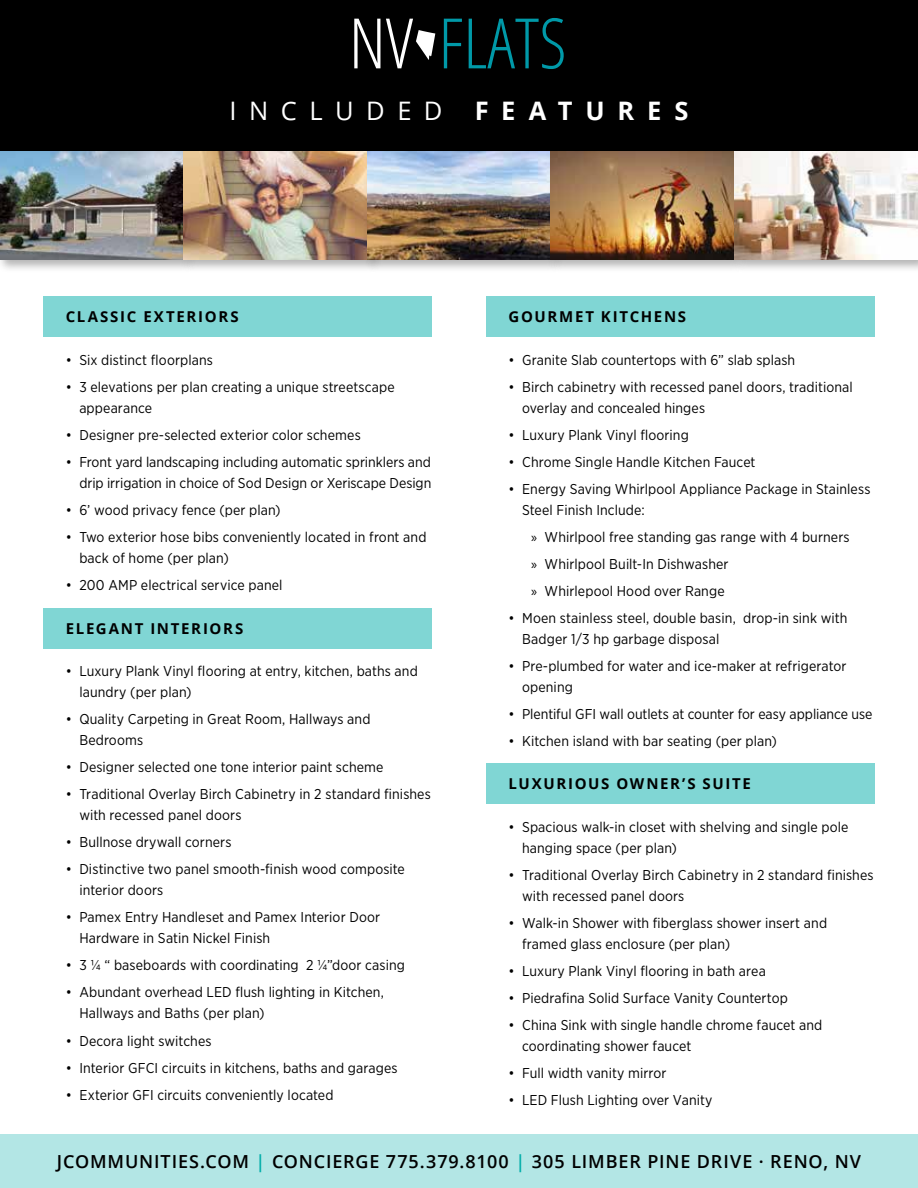
<style>
.page{position:relative;width:918px;height:1188px;background:#fff}
.page>*{position:absolute;margin:0;border:0;box-sizing:border-box;transform-origin:0 0}
.t1{font:25.5px "Open Sans";letter-spacing:.495em;color:#fff}
.t2{font:700 25.5px "Open Sans";letter-spacing:.505em;color:#fff}
.t3{font:600 18px "Open Sans";letter-spacing:.05em;color:#000}
.t4{font:700 15px "Open Sans";letter-spacing:.115em;color:#000101}
.t5{font:14.25px/21px "Gotham Narrow";letter-spacing:.005em;color:#000}
.s1{font-family:"Myriad Pro"}
.s2{color:#00ada9}
</style>
<div class="page">
<div style="left:0;top:1134px;width:918px;height:54px;background:#b3e6e5"></div>
<div style="left:0;top:0;width:918px;height:260px;background:#000"></div>
<div style="left:43px;top:608px;width:389px;height:40px;background:#80d6d4"></div>
<div style="left:43px;top:296px;width:389px;height:41px;background:#80d6d4"></div>
<div style="left:486px;top:296px;width:389px;height:41px;background:#80d6d4"></div>
<div style="left:486px;top:763px;width:389px;height:40px;background:#80d6d4"></div>
<div style="left:0;top:148px;width:197px;height:125px;background:#000;opacity:.3"></div>
<img style="left:0;top:152px;width:180px;height:108px">
<div style="left:180px;top:148px;width:203px;height:125px;background:#000;opacity:.3"></div>
<div style="left:364px;top:148px;width:200px;height:125px;background:#000;opacity:.3"></div>
<img style="left:367px;top:152px;width:180px;height:108px">
<div style="left:547px;top:148px;width:201px;height:125px;background:#000;opacity:.3"></div>
<div style="left:731px;top:148px;width:187px;height:125px;background:#000;opacity:.3"></div>
<svg style="left:354px;top:19px;width:26px;height:49px"></svg>
<svg style="left:444px;top:19px;width:18px;height:49px"></svg>
<svg style="left:469px;top:18px;width:95px;height:51px"></svg>
<svg style="left:386px;top:19px;width:49px;height:49px"></svg>
<h1 class="t1" style="left:229px;top:93px;width:215px">INCLUDED</h1>
<h1 class="t2" style="left:475px;top:93px;width:215px">FEATURES</h1>
<p class="t4" style="left:66px;top:306px;width:174px">CLASSIC EXTERIORS</p>
<p class="t5" style="left:66px;top:349px;width:149px">• Six distinct floorplans</p>
<p class="t5" style="left:79px;top:376px;width:317px;text-indent:-13px">• 3 elevations per plan creating a unique streetscape appearance</p>
<p class="t5" style="left:66px;top:424px;width:296px">• Designer pre-selected exterior color schemes</p>
<p class="t5" style="left:66px;top:451px;width:367px;text-align:right">• Front yard landscaping including automatic sprinklers and drip irrigation in choice of Sod Design or Xeriscape Design</p>
<p class="t5" style="left:66px;top:499px;width:216px">• 6’ wood privacy fence (per plan)</p>
<p class="t5" style="left:79px;top:526px;width:349px;text-indent:-13px">• Two exterior hose bibs conveniently located in front and back of home (per plan)</p>
<p class="t5" style="left:66px;top:574px;width:218px">• 200 AMP electrical service panel</p>
<p class="t4" style="left:66px;top:618px;width:179px">ELEGANT INTERIORS</p>
<p class="t5" style="left:79px;top:661px;width:340px;text-indent:-13px">• Luxury Plank Vinyl flooring at entry, kitchen, baths and laundry (per plan)</p>
<p class="t5" style="left:79px;top:709px;width:293px;text-indent:-13px">• Quality Carpeting in Great Room, Hallways and<br>Bedrooms</p>
<p class="t5" style="left:66px;top:757px;width:319px">• Designer selected one tone interior paint scheme</p>
<p class="t5" style="left:79px;top:784px;width:353px;text-indent:-13px">• Traditional Overlay Birch Cabinetry in 2 standard finishes with recessed panel doors</p>
<p class="t5" style="left:66px;top:832px;width:167px">• Bullnose drywall corners</p>
<p class="t5" style="left:79px;top:859px;width:327px;text-indent:-13px">• Distinctive two panel smooth-finish wood composite interior doors</p>
<p class="t5" style="left:79px;top:907px;width:302px;text-indent:-13px">• Pamex Entry Handleset and Pamex Interior Door<br>Hardware in Satin Nickel Finish</p>
<p class="t5" style="left:66px;top:955px;width:341px">• 3 ¼ “ baseboards with coordinating 2 ¼”door casing</p>
<p class="t5" style="left:79px;top:982px;width:306px;text-indent:-13px">• Abundant overhead LED flush lighting in Kitchen,<br>Hallways and Baths (per plan)</p>
<p class="t5" style="left:66px;top:1030px;width:147px">• Decora light switches</p>
<p class="t5" style="left:66px;top:1057px;width:333px">• Interior GFCI circuits in kitchens, baths and garages</p>
<p class="t5" style="left:66px;top:1084px;width:269px">• Exterior GFI circuits conveniently located</p>
<p class="t4" style="left:509px;top:306px;width:179px">GOURMET KITCHENS</p>
<p class="t5" style="left:509px;top:349px;width:288px">• Granite Slab countertops with 6” slab splash</p>
<p class="t5" style="left:522px;top:376px;width:332px;text-indent:-13px">• Birch cabinetry with recessed panel doors, traditional overlay and concealed hinges</p>
<p class="t5" style="left:509px;top:424px;width:182px">• Luxury Plank Vinyl flooring</p>
<p class="t5" style="left:509px;top:451px;width:248px">• Chrome Single Handle Kitchen Faucet</p>
<p class="t5" style="left:522px;top:478px;width:350px;text-indent:-13px">• Energy Saving Whirlpool Appliance Package in Stainless<br>Steel Finish Include:</p>
<p class="t5" style="left:531px;top:523px;width:320px;line-height:27px"><span class="s1">»</span> Whirlpool free standing gas range with 4 burners <span class="s1">»</span> Whirlpool Built-In Dishwasher<br><span class="s1">»</span> Whirlepool Hood over Range</p>
<p class="t5" style="left:522px;top:607px;width:327px;text-indent:-13px">• Moen stainless steel, double basin, drop-in sink with<br>Badger 1/3 hp garbage disposal</p>
<p class="t5" style="left:522px;top:655px;width:326px;text-indent:-13px">• Pre-plumbed for water and ice-maker at refrigerator opening</p>
<p class="t5" style="left:509px;top:703px;width:365px">• Plentiful GFI wall outlets at counter for easy appliance use</p>
<p class="t5" style="left:509px;top:730px;width:270px">• Kitchen island with bar seating (per plan)</p>
<p class="t4" style="left:509px;top:773px;width:244px">LUXURIOUS OWNER’S SUITE</p>
<p class="t5" style="left:522px;top:816px;width:328px;text-indent:-13px">• Spacious walk-in closet with shelving and single pole hanging space (per plan)</p>
<p class="t5" style="left:522px;top:864px;width:353px;text-indent:-13px">• Traditional Overlay Birch Cabinetry in 2 standard finishes with recessed panel doors</p>
<p class="t5" style="left:522px;top:912px;width:307px;text-indent:-13px">• Walk-in Shower with fiberglass shower insert and framed glass enclosure (per plan)</p>
<p class="t5" style="left:509px;top:960px;width:259px">• Luxury Plank Vinyl flooring in bath area</p>
<p class="t5" style="left:509px;top:987px;width:281px">• Piedrafina Solid Surface Vanity Countertop</p>
<p class="t5" style="left:522px;top:1014px;width:302px;text-indent:-13px">• China Sink with single handle chrome faucet and coordinating shower faucet</p>
<p class="t5" style="left:509px;top:1062px;width:159px">• Full width vanity mirror</p>
<p class="t5" style="left:509px;top:1089px;width:205px">• LED Flush Lighting over Vanity</p>
<p class="t3" style="left:57px;top:1149px;width:806px">JCOMMUNITIES.COM <span class="s2">|</span> CONCIERGE 775.379.8100 <span class="s2">|</span> 305 LIMBER PINE DRIVE · RENO, NV</p>
</div>
